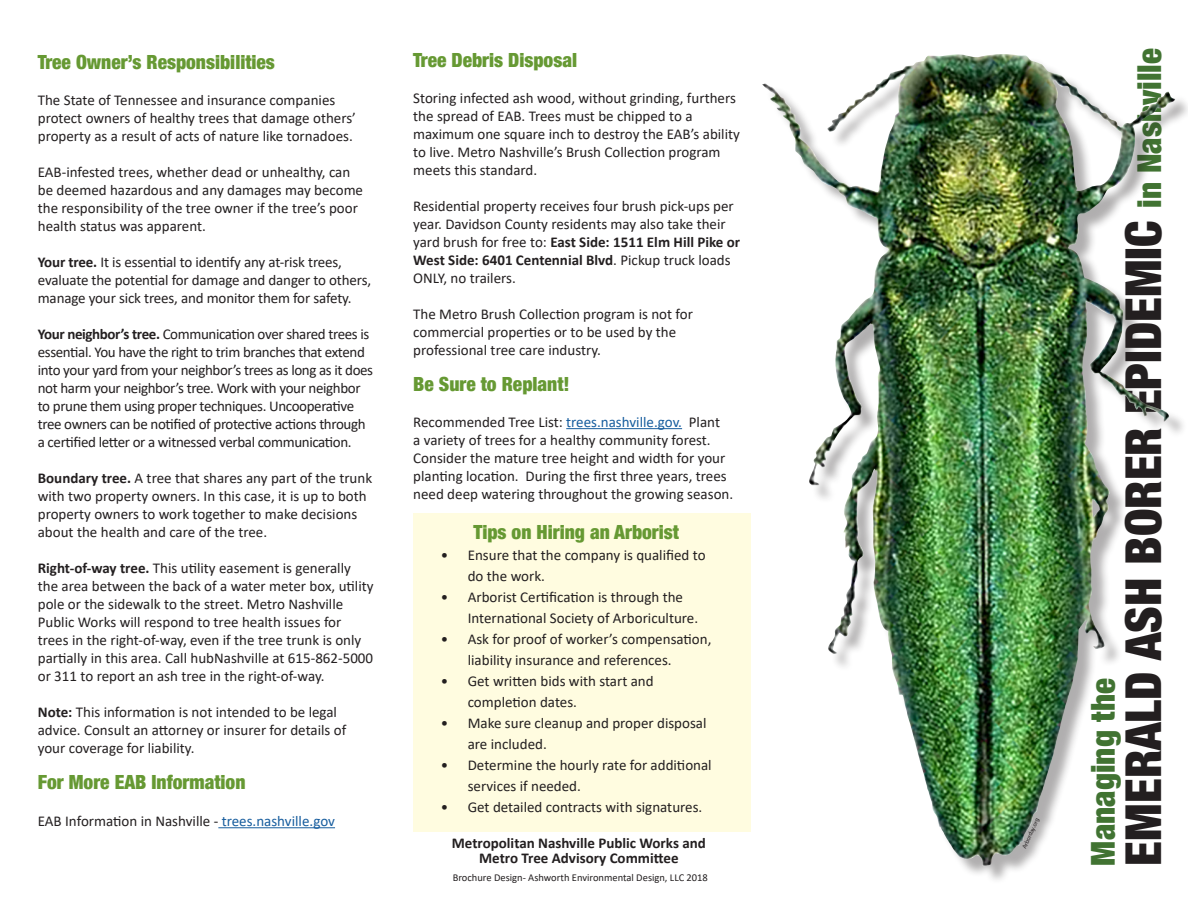
<style>
.page{position:relative;width:1188px;height:918px;background:#fff}
.page>*{position:absolute;margin:0;border:0;box-sizing:border-box;transform-origin:0 0}
.t1{font:900 condensed 49.5px "Helvetica Neue LT";color:#231f20}
.t2{font:900 condensed 33px "Helvetica Neue LT";color:#417332}
.t3{font:900 condensed 19.5px "Helvetica Neue LT";color:#693}
.t4{font:15px/18px "Calibri";color:#231f20}
.t5{font:15px/18px "Calibri";letter-spacing:-.025em;color:#231f20}
.t6{font:700 15px "Calibri";color:#231f20}
.t7{font:10.5px "Calibri";color:#231f20}
.t8{font:6px "Myriad Pro";color:#231f20}
.s1{font-weight:700}
.s2{color:#175d9e}
.s3{font-size:33px;color:#417332}
</style>
<div class="page">
<div style="left:413px;top:514px;width:338px;height:318px;background:#fffce0"></div>
<div style="left:765px;top:57px;width:423px;height:827px;background:#231f20;opacity:.36"></div>
<img style="left:762px;top:54px;width:218px;height:383px">
<hr style="left:218px;top:827px;width:117px;height:1px;background:#175d9e">
<hr style="left:566px;top:428px;width:116px;height:1px;background:#175d9e">
<p class="t3" style="left:38px;top:50px;width:239px">Tree Owner’s Responsibilities</p>
<p class="t4" style="left:38px;top:90px;width:320px">The State of Tennessee and insurance companies protect owners of healthy trees that damage others’ property as a result of acts of nature like tornadoes.</p>
<p class="t4" style="left:38px;top:162px;width:327px">EAB-infested trees, whether dead or unhealthy, can be deemed hazardous and any damages may become the responsibility of the tree owner if the tree’s poor health status was apparent.</p>
<p class="t4" style="left:38px;top:252px;width:335px"><span class="s1">Your tree.</span> It is essential to identify any at-risk trees, evaluate the potential for damage and danger to others, manage your sick trees, and monitor them for safety.</p>
<p class="t5" style="left:38px;top:324px;width:337px"><span class="s1">Your neighbor’s tree.</span> Communication over shared trees is essential. You have the right to trim branches that extend into your yard from your neighbor’s trees as long as it does not harm your neighbor’s tree. Work with your neighbor to prune them using proper techniques. Uncooperative tree owners can be notified of protective actions through a certified letter or a witnessed verbal communication.</p>
<p class="t4" style="left:38px;top:468px;width:336px"><span class="s1">Boundary tree.</span> A tree that shares any part of the trunk with two property owners. In this case, it is up to both property owners to work together to make decisions about the health and care of the tree.</p>
<p class="t4" style="left:38px;top:558px;width:337px"><span class="s1">Right-of-way tree.</span> This utility easement is generally the area between the back of a water meter box, utility pole or the sidewalk to the street. Metro Nashville Public Works will respond to tree health issues for trees in the right-of-way, even if the tree trunk is only partially in this area. Call hubNashville at 615-862-5000 or 311 to report an ash tree in the right-of-way.</p>
<p class="t4" style="left:38px;top:702px;width:310px"><span class="s1">Note:</span> This information is not intended to be legal advice. Consult an attorney or insurer for details of your coverage for liability.</p>
<p class="t3" style="left:38px;top:770px;width:209px">For More EAB Information</p>
<p class="t4" style="left:38px;top:812px;width:299px">EAB Information in Nashville - <span class="s2">trees.nashville.gov</span></p>
<p class="t3" style="left:413px;top:48px;width:165px">Tree Debris Disposal</p>
<p class="t4" style="left:413px;top:89px;width:328px">Storing infected ash wood, without grinding, furthers the spread of EAB. Trees must be chipped to a maximum one square inch to destroy the EAB’s ability to live. Metro Nashville’s Brush Collection program meets this standard.</p>
<p class="t4" style="left:413px;top:197px;width:329px">Residential property receives four brush pick-ups per year. Davidson County residents may also take their yard brush for free to: <span class="s1">East Side: 1511 Elm Hill Pike or</span></p>
<p class="t4" style="left:413px;top:251px;width:319px"><span class="s1">West Side: 6401 Centennial Blvd</span>. Pickup truck loads<br>ONLY, no trailers.</p>
<p class="t4" style="left:413px;top:305px;width:281px">The Metro Brush Collection program is not for commercial properties or to be used by the professional tree care industry.</p>
<p class="t3" style="left:413px;top:372px;width:158px">Be Sure to Replant!</p>
<p class="t4" style="left:413px;top:413px;width:322px">Recommended Tree List: <span class="s2">trees.nashville.gov.</span> Plant<br>a variety of trees for a healthy community forest.<br>Consider the mature tree height and width for your planting location. During the first three years, trees need deep watering throughout the growing season.</p>
<p class="t3" style="left:474px;top:520px;width:207px">Tips on Hiring an Arborist</p>
<p class="t4" style="left:468px;top:545px;width:239px;line-height:21px;text-indent:-27px">• Ensure that the company is qualified to do the work.</p>
<p class="t4" style="left:468px;top:587px;width:232px;line-height:21px;text-indent:-27px">• Arborist Certification is through the<br>International Society of Arboriculture.</p>
<p class="t4" style="left:468px;top:629px;width:245px;line-height:21px;text-indent:-27px">• Ask for proof of worker’s compensation, liability insurance and references.</p>
<p class="t4" style="left:468px;top:671px;width:187px;line-height:21px;text-indent:-27px">• Get written bids with start and completion dates.</p>
<p class="t4" style="left:468px;top:713px;width:240px;line-height:21px;text-indent:-27px">• Make sure cleanup and proper disposal are included.</p>
<p class="t4" style="left:468px;top:755px;width:245px;line-height:21px;text-indent:-27px">• Determine the hourly rate for additional services if needed.</p>
<p class="t4" style="left:441px;top:798px;width:263px">• Get detailed contracts with signatures.</p>
<p class="t6" style="left:452px;top:833px;width:256px">Metropolitan Nashville Public Works and</p>
<p class="t6" style="left:479px;top:848px;width:201px">Metro Tree Advisory Committee</p>
<p class="t7" style="left:453px;top:870px;width:257px">Brochure Design- Ashworth Environmental Design, LLC 2018</p>
<p class="t8" style="left:1021px;top:847px;width:34px;rotate:-66deg">Arborday.org</p>
<p class="t1" style="left:1113px;top:866px;width:819px;rotate:-90deg">EMERALD ASH BORER EPIDEMIC <span class="s3">in Nashville</span></p>
<p class="t2" style="left:1083px;top:866px;width:189px;rotate:-90deg">Managing the</p>
</div>
